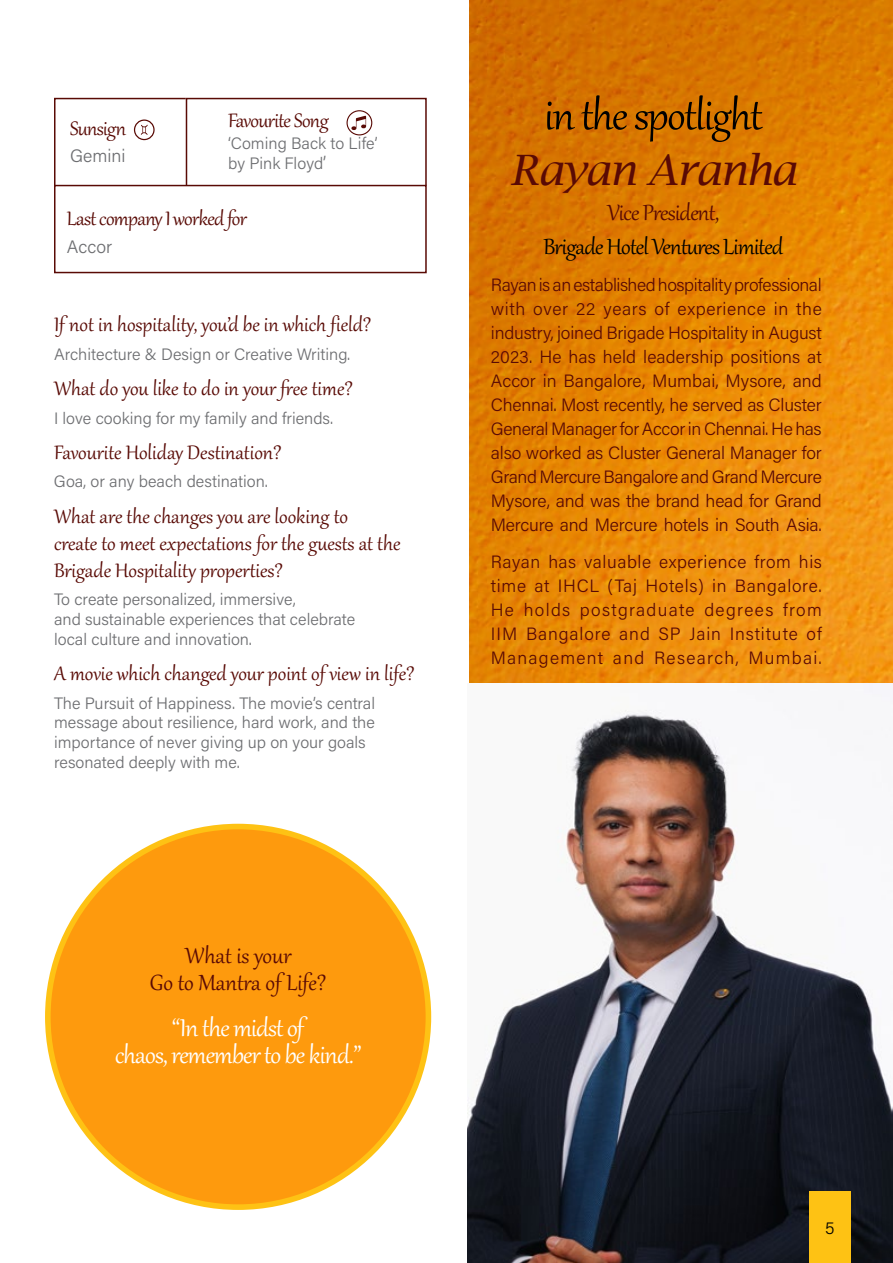
<style>
.page{position:relative;width:893px;height:1263px;background:#fff}
.page>*{position:absolute;margin:0;border:0;box-sizing:border-box;transform-origin:0 0}
.t1{font:51px "Gabriola";letter-spacing:-.025em;color:#000}
.t2{font:italic 42px "Lucida Bright";letter-spacing:-.025em;color:#590a05}
.t3{font:30px/27px "Gabriola";letter-spacing:-.025em;color:#fff;text-align:center}
.t4{font:27px/27px "Gabriola";letter-spacing:-.005em;color:#590a05;text-align:center}
.t5{font:27px "Gabriola";letter-spacing:-.025em;color:#000}
.t6{font:27px "Gabriola";letter-spacing:-.025em;color:#590a05}
.t7{font:24px/27px "Gabriola";color:#590a05}
.t8{font:24px "Gabriola";letter-spacing:-.025em;color:#590a05}
.t9{font:300 18px "Acumin Pro";color:#6d6e71}
.t10{font:300 17.85px/24px "Acumin Pro";letter-spacing:.02em;color:#590a05;text-align:justify}
.t11{font:300 16.5px/19.8px "Acumin Pro";color:#6d6e71}
.t12{font:300 16.5px "Acumin Pro";color:#000}
.s1{font-size:18px}
</style>
<div class="page">
<svg style="left:469px;top:0;width:424px;height:684px;background:#e38306"></svg>
<img style="left:468px;top:684px;width:425px;height:579px">
<div style="left:186px;top:98px;width:241px;height:88px;border:2px solid #590a05"></div>
<div style="left:54px;top:185px;width:373px;height:88px;border:2px solid #590a05"></div>
<svg style="left:351px;top:116px;width:15px;height:14px"></svg>
<div style="left:346px;top:110px;width:26px;height:25px;border:1px solid #590a05;border-radius:50%"></div>
<div style="left:45px;top:824px;width:386px;height:386px;background:#fec214;border-radius:50%"></div>
<div style="left:51px;top:829px;width:375px;height:375px;background:#fe9a0d;border-radius:50%"></div>
<svg style="left:54px;top:97px;width:133px;height:90px"></svg>
<div style="left:809px;top:1191px;width:41px;height:72px;background:#fec214"></div>
<h3 class="t8" style="left:70px;top:112px;width:57px">Sunsign</h3>
<p class="t9" style="left:70px;top:143px;width:57px">Gemini</p>
<h3 class="t8" style="left:228px;top:104px;width:102px">Favourite Song</h3>
<p class="t11" style="left:228px;top:133px;width:151px">‘Coming Back to Life’ by Pink Floyd<span class="s1">’</span></p>
<h3 class="t8" style="left:67px;top:202px;width:182px">Last company I worked for</h3>
<p class="t9" style="left:67px;top:234px;width:47px">Accor</p>
<h3 class="t7" style="left:54px;top:310px;width:319px">If not in hospitality, you’d be in which field?</h3>
<p class="t11" style="left:54px;top:343px;width:298px">Architecture &amp; Design or Creative Writing.</p>
<h3 class="t7" style="left:54px;top:373px;width:300px">What do you like to do in your free time?</h3>
<p class="t11" style="left:54px;top:407px;width:281px">I love cooking for my family and friends.</p>
<h3 class="t7" style="left:54px;top:437px;width:229px">Favourite Holiday Destination?</h3>
<p class="t11" style="left:54px;top:471px;width:215px">Goa, or any beach destination.</p>
<h3 class="t7" style="left:54px;top:501px;width:348px">What are the changes you are looking to<br>create to meet expectations for the guests at the<br>Brigade Hospitality properties?</h3>
<p class="t11" style="left:54px;top:589px;width:303px">To create personalized, immersive,<br>and sustainable experiences that celebrate local culture and innovation.</p>
<h3 class="t7" style="left:54px;top:658px;width:362px">A movie which changed your point of view in life?</h3>
<p class="t11" style="left:54px;top:692px;width:323px">The Pursuit of Happiness. The movie’s central message about resilience, hard work, and the importance of never giving up on your goals resonated deeply with me.</p>
<h3 class="t4" style="left:150px;top:940px;width:178px">What is your<br>Go to Mantra of Life?</h3>
<h3 class="t3" style="left:115px;top:1012px;width:248px">“In the midst of<br>chaos, remember to be kind.”</h3>
<h1 class="t1" style="left:544px;top:82px;width:220px">in the spotlight</h1>
<h2 class="t2" style="left:510px;top:146px;width:288px">Rayan Aranha</h2>
<h3 class="t6" style="left:608px;top:194px;width:113px">Vice President,</h3>
<h3 class="t5" style="left:543px;top:229px;width:241px">Brigade Hotel Ventures Limited</h3>
<p class="t10" style="left:491px;top:272px;width:332px">Rayan is an established hospitality professional with over 22 years of experience in the industry, joined Brigade Hospitality in August 2023. He has held leadership positions at Accor in Bangalore, Mumbai, Mysore, and Chennai. Most recently, he served as Cluster General Manager for Accor in Chennai. He has also worked as Cluster General Manager for Grand Mercure Bangalore and Grand Mercure Mysore, and was the brand head for Grand Mercure and Mercure hotels in South Asia.</p>
<p class="t10" style="left:491px;top:549px;width:332px">Rayan has valuable experience from his time at IHCL (Taj Hotels) in Bangalore.<br>He holds postgraduate degrees from IIM Bangalore and SP Jain Institute of Management and Research, Mumbai.</p>
<p class="t12" style="left:825px;top:1217px;width:11px">5</p>
</div>
